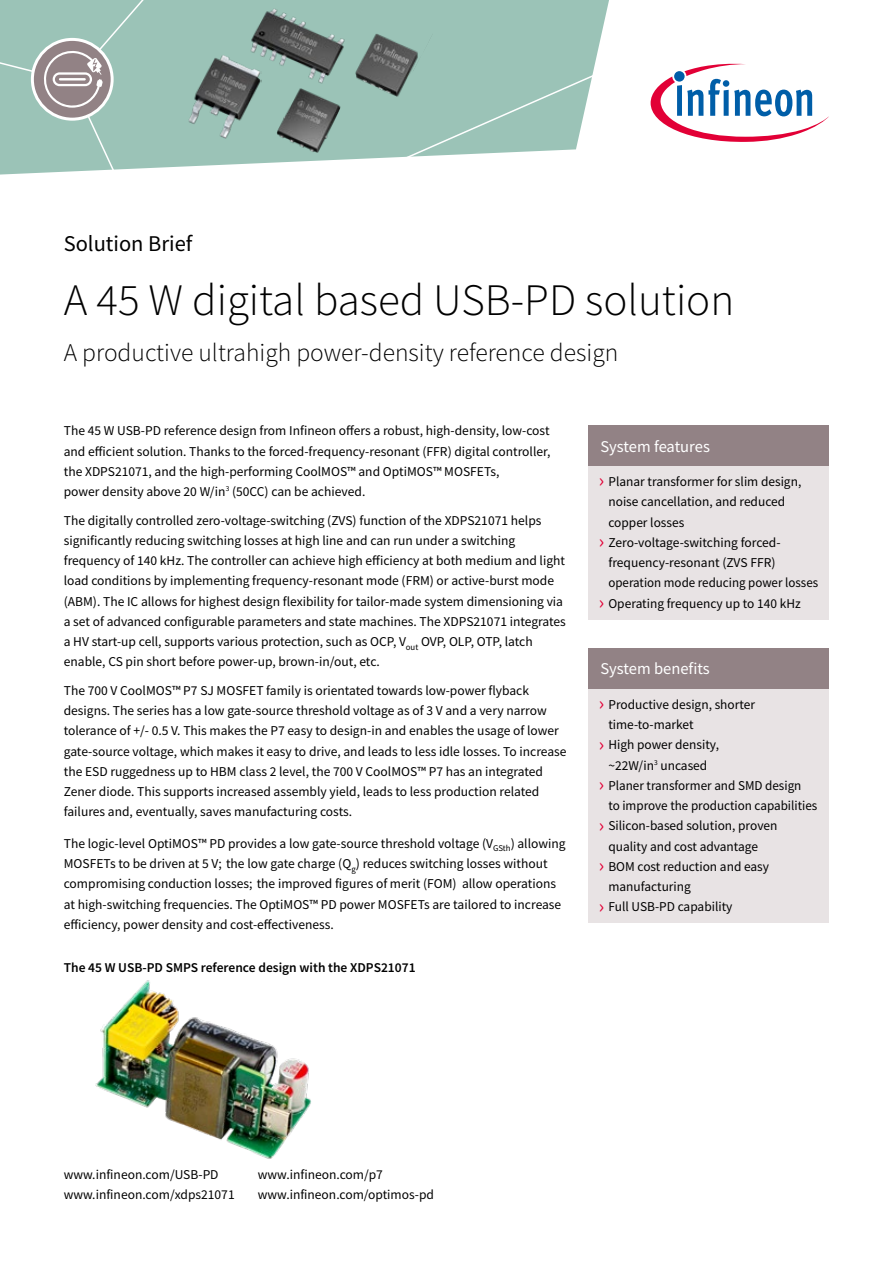
<style>
.page{position:relative;width:893px;height:1263px;background:#fff}
.page>*{position:absolute;margin:0;border:0;box-sizing:border-box;transform-origin:0 0}
.t1{font:300 45px "Source Sans Pro";color:#000}
.t2{font:300 25.5px "Source Sans Pro";color:#000}
.t3{font:22.5px "Source Sans Pro";color:#000}
.t4{font:16.5px "Source Sans Pro";color:#fff}
.t5{font:13.5px/20.2px "Source Sans Pro";color:#000}
.t6{font:600 13.5px "Source Sans Pro";color:#000}
.t7{font:13.5px "Source Sans Pro";color:#000;scale:.96 1}
.s1{font-size:20.25px;color:#e20036}
</style>
<div class="page">
<div style="left:156px;top:0;width:453px;height:168px;background:#9bc3b7"></div>
<svg style="left:365px;top:30px;width:286px;height:138px"></svg>
<svg style="left:651px;top:63px;width:178px;height:79px"></svg>
<div style="left:588px;top:463px;width:241px;height:156px;background:#e8e3e4"></div>
<div style="left:588px;top:686px;width:241px;height:237px;background:#e8e3e4"></div>
<div style="left:588px;top:425px;width:241px;height:41px;background:#928285"></div>
<div style="left:588px;top:648px;width:241px;height:40px;background:#928285"></div>
<img style="left:95px;top:980px;width:216px;height:179px">
<img style="left:188px;top:55px;width:74px;height:84px">
<img style="left:354px;top:33px;width:79px;height:64px">
<img style="left:276px;top:90px;width:73px;height:63px">
<img style="left:248px;top:5px;width:101px;height:85px">
<svg style="left:0;top:0;width:156px;height:175px;background:#a0bdb4"></svg>
<hr style="left:59px;top:78px;width:27px;height:2px;background:#fff">
<div style="left:31px;top:38px;width:83px;height:83px;border:3px solid #fff;border-radius:50%"></div>
<h3 class="t3" style="left:64px;top:229px;width:130px">Solution Brief</h3>
<h1 class="t1" style="left:64px;top:273px;width:672px">A 45 W digital based USB-PD solution</h1>
<h2 class="t2" style="left:64px;top:336px;width:556px">A productive ultrahigh power-density reference design</h2>
<p class="t5" style="left:64px;top:421px;width:488px">The 45 W USB-PD reference design from Infineon offers a robust, high-density, low-cost and efficient solution. Thanks to the forced-frequency-resonant (FFR) digital controller, the XDPS21071, and the high-performing CoolMOS™ and OptiMOS™ MOSFETs,<br>power density above 20 W/in<sup>3</sup> (50CC) can be achieved.</p>
<p class="t5" style="left:64px;top:510px;width:504px">The digitally controlled zero-voltage-switching (ZVS) function of the XDPS21071 helps significantly reducing switching losses at high line and can run under a switching frequency of 140 kHz. The controller can achieve high efficiency at both medium and light load conditions by implementing frequency-resonant mode (FRM) or active-burst mode (ABM). The IC allows for highest design flexibility for tailor-made system dimensioning via a set of advanced configurable parameters and state machines. The XDPS21071 integrates a HV start-up cell, supports various protection, such as OCP, V<sub>out</sub> OVP, OLP, OTP, latch enable, CS pin short before power-up, brown-in/out, etc.</p>
<p class="t5" style="left:64px;top:680px;width:504px">The 700 V CoolMOS™ P7 SJ MOSFET family is orientated towards low-power flyback designs. The series has a low gate-source threshold voltage as of 3 V and a very narrow tolerance of +/- 0.5 V. This makes the P7 easy to design-in and enables the usage of lower gate-source voltage, which makes it easy to drive, and leads to less idle losses. To increase the ESD ruggedness up to HBM class 2 level, the 700 V CoolMOS™ P7 has an integrated Zener diode. This supports increased assembly yield, leads to less production related failures and, eventually, saves manufacturing costs.</p>
<p class="t5" style="left:64px;top:833px;width:503px">The logic-level OptiMOS™ PD provides a low gate-source threshold voltage (V<sub>GSth</sub>) allowing MOSFETs to be driven at 5 V; the low gate charge (Q<sub>g</sub>) reduces switching losses without compromising conduction losses; the improved figures of merit (FOM) allow operations at high-switching frequencies. The OptiMOS™ PD power MOSFETs are tailored to increase efficiency, power density and cost-effectiveness.</p>
<p class="t6" style="left:64px;top:959px;width:353px">The 45 W USB-PD SMPS reference design with the XDPS21071</p>
<p class="t4" style="left:600px;top:436px;width:111px">System features</p>
<p class="t5" style="left:599px;top:471px;width:204px"><span class="s1">›</span> Planar transformer for slim design,</p>
<p class="t5" style="left:608px;top:492px;width:178px">noise cancellation, and reduced</p>
<p class="t5" style="left:608px;top:512px;width:77px">copper losses</p>
<p class="t5" style="left:599px;top:532px;width:183px"><span class="s1">›</span> Zero-voltage-switching forced-</p>
<p class="t5" style="left:608px;top:552px;width:169px">frequency-resonant (ZVS FFR)</p>
<p class="t7" style="left:608px;top:574px;width:220px">operation mode reducing power losses</p>
<p class="t5" style="left:599px;top:593px;width:203px"><span class="s1">›</span> Operating frequency up to 140 kHz</p>
<p class="t4" style="left:600px;top:658px;width:111px">System benefits</p>
<p class="t5" style="left:599px;top:694px;width:158px"><span class="s1">›</span> Productive design, shorter</p>
<p class="t5" style="left:608px;top:714px;width:87px">time-to-market</p>
<p class="t5" style="left:599px;top:735px;width:122px"><span class="s1">›</span> High power density,</p>
<p class="t5" style="left:608px;top:755px;width:100px">~22W/in<sup>3</sup> uncased</p>
<p class="t5" style="left:599px;top:775px;width:204px"><span class="s1">›</span> Planer transformer and SMD design</p>
<p class="t5" style="left:608px;top:795px;width:210px">to improve the production capabilities</p>
<p class="t5" style="left:599px;top:816px;width:180px"><span class="s1">›</span> Silicon-based solution, proven</p>
<p class="t5" style="left:608px;top:836px;width:151px">quality and cost advantage</p>
<p class="t5" style="left:599px;top:856px;width:172px"><span class="s1">›</span> BOM cost reduction and easy</p>
<p class="t5" style="left:608px;top:876px;width:84px">manufacturing</p>
<p class="t5" style="left:599px;top:897px;width:135px"><span class="s1">›</span> Full USB-PD capability</p>
<p class="t5" style="left:64px;top:1164px;width:172px">www.infineon.com/USB-PD www.infineon.com/xdps21071</p>
<p class="t5" style="left:258px;top:1164px;width:178px">www.infineon.com/p7 www.infineon.com/optimos-pd</p>
</div>
